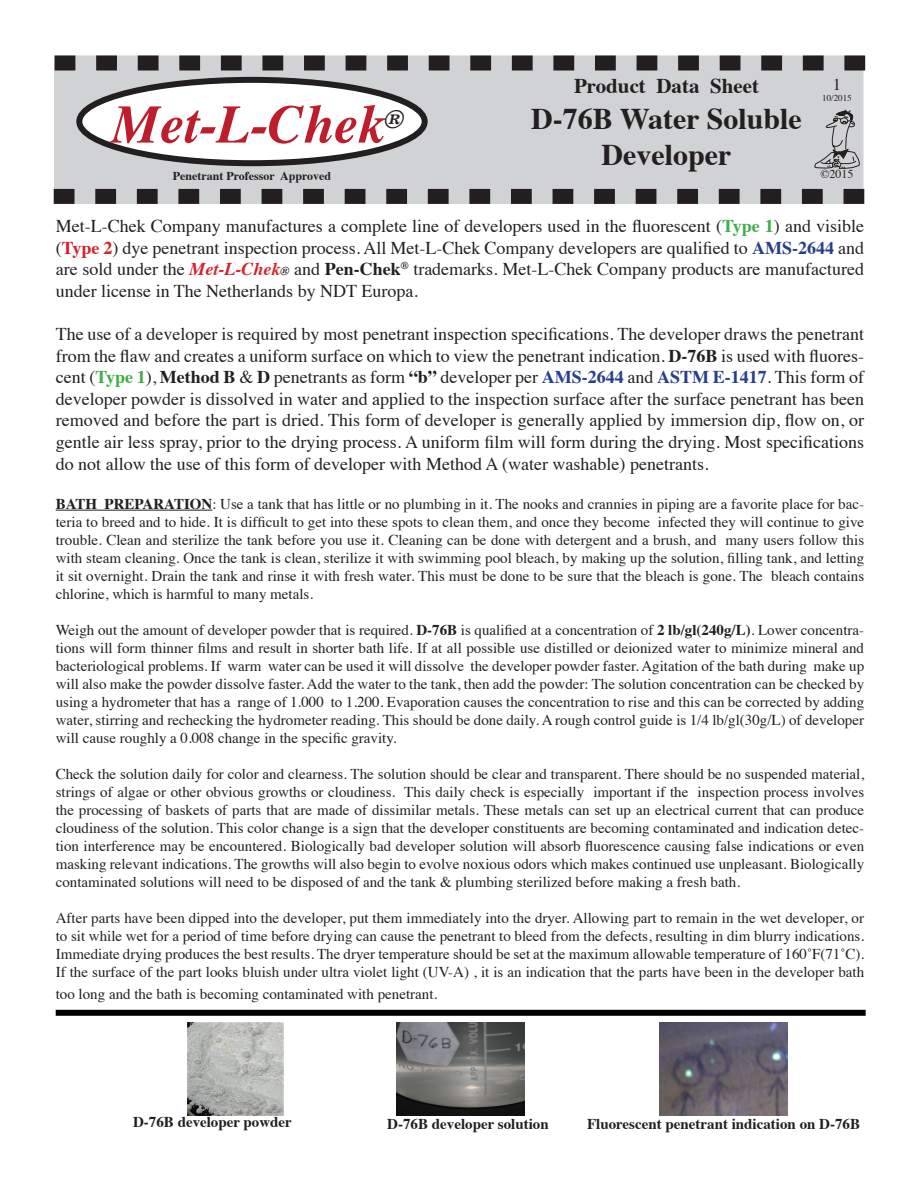
<style>
.page{position:relative;width:918px;height:1188px;background:#fff}
.page>*{position:absolute;margin:0;border:0;box-sizing:border-box;transform-origin:0 0}
.t1{font:italic 700 54px "Times";color:#be1d2c}
.t2{font:700 30px "Times";color:#231f20}
.t3{font:italic 700 26.25px "Times";color:#231f20}
.t4{font:700 21px "Times";color:#231f20}
.t5{font:18px/21.6px "Times";color:#231f20;text-align:justify}
.t6{font:16.5px "Times";color:#231f20}
.t7{font:15px/18px "Times";color:#231f20;text-align:justify}
.t8{font:700 15px "Times";color:#231f20}
.t9{font:700 12px "Times";color:#231f20}
.t10{font:12px "Times";color:#231f20}
.t11{font:9px "Times";color:#231f20}
.s1{font-weight:700;color:#40ae49}
.s2{font-weight:700;color:#d1232a}
.s3{font-weight:700;color:#253f8e}
.s4{font-weight:700;font-style:italic;color:#d1232a}
.s5{font-weight:700;font-style:italic;font-size:12px}
.s6{font-weight:700}
</style>
<div class="page">
<hr style="left:56px;top:510px;width:156px;height:1px;background:#231f20">
<div style="left:56px;top:1010px;width:810px;height:6px;background:#000"></div>
<div style="left:54px;top:55px;width:809px;height:149px;background:#d1d2d4;border:1px solid #d1d2d4"></div>
<svg style="left:55px;top:56px;width:810px;height:14px"></svg>
<div style="left:79px;top:80px;width:346px;height:83px;background:#fff;border-radius:50%"></div>
<div style="left:76px;top:77px;width:352px;height:89px;border:6px solid #231f20;border-radius:50%"></div>
<svg style="left:54px;top:189px;width:810px;height:15px"></svg>
<svg style="left:814px;top:109px;width:46px;height:60px"></svg>
<img style="left:660px;top:1022px;width:128px;height:94px">
<img style="left:397px;top:1023px;width:128px;height:93px">
<img style="left:187px;top:1023px;width:97px;height:93px">
<h1 class="t1" style="left:112px;top:74px;width:274px">Met-L-Chek</h1>
<h3 class="t3" style="left:385px;top:94px;width:21px">®</h3>
<p class="t9" style="left:173px;top:164px;width:160px">Penetrant Professor Approved</p>
<h3 class="t4" style="left:574px;top:65px;width:187px">Product Data Sheet</h3>
<h2 class="t2" style="left:531px;top:90px;width:272px">D-76B Water Soluble</h2>
<h2 class="t2" style="left:602px;top:126px;width:131px">Developer</h2>
<p class="t6" style="left:833px;top:69px;width:10px">1</p>
<p class="t11" style="left:822px;top:90px;width:31px">10/2015</p>
<p class="t10" style="left:820px;top:162px;width:35px">©2015</p>
<p class="t5" style="left:56px;top:214px;width:810px">Met-L-Chek Company manufactures a complete line of developers used in the fluorescent (<span class="s1">Type 1</span>) and visible (<span class="s2">Type 2</span>) dye penetrant inspection process. All Met-L-Chek Company developers are qualified to <span class="s3">AMS-2644</span> and are sold under the <span class="s4">Met-L-Chek</span><span class="s5">®</span> and <span class="s6">Pen-Chek</span><sup>®</sup> trademarks. Met-L-Chek Company products are manufactured under license in The Netherlands by NDT Europa.</p>
<p class="t5" style="left:56px;top:322px;width:810px">The use of a developer is required by most penetrant inspection specifications. The developer draws the penetrant from the flaw and creates a uniform surface on which to view the penetrant indication. <span class="s6">D-76B</span> is used with fluores&shy;cent (<span class="s1">Type 1</span>), <span class="s6">Method B</span> &amp; <span class="s6">D</span> penetrants as form <span class="s6">“b”</span> developer per <span class="s3">AMS-2644</span> and <span class="s3">ASTM E-1417</span>. This form of developer powder is dissolved in water and applied to the inspection surface after the surface penetrant has been removed and before the part is dried. This form of developer is generally applied by immersion dip, flow on, or gentle air less spray, prior to the drying process. A uniform film will form during the drying. Most specifications do not allow the use of this form of developer with Method A (water washable) penetrants.</p>
<p class="t7" style="left:56px;top:494px;width:810px"><span class="s6">BATH PREPARATION</span>: Use a tank that has little or no plumbing in it. The nooks and crannies in piping are a favorite place for bac&shy;teria to breed and to hide. It is difficult to get into these spots to clean them, and once they become infected they will continue to give trouble. Clean and sterilize the tank before you use it. Cleaning can be done with detergent and a brush, and many users follow this with steam cleaning. Once the tank is clean, sterilize it with swimming pool bleach, by making up the solution, filling tank, and letting it sit overnight. Drain the tank and rinse it with fresh water. This must be done to be sure that the bleach is gone. The bleach contains chlorine, which is harmful to many metals.</p>
<p class="t7" style="left:56px;top:620px;width:810px">Weigh out the amount of developer powder that is required. <span class="s6">D-76B</span> is qualified at a concentration of <span class="s6">2 lb/gl(240g/L)</span>. Lower concentra&shy;tions will form thinner films and result in shorter bath life. If at all possible use distilled or deionized water to minimize mineral and bacteriological problems. If warm water can be used it will dissolve the developer powder faster. Agitation of the bath during make up will also make the powder dissolve faster. Add the water to the tank, then add the powder: The solution concentration can be checked by using a hydrometer that has a range of 1.000 to 1.200. Evaporation causes the concentration to rise and this can be corrected by adding water, stirring and rechecking the hydrometer reading. This should be done daily. A rough control guide is 1/4 lb/gl(30g/L) of developer will cause roughly a 0.008 change in the specific gravity.</p>
<p class="t7" style="left:56px;top:764px;width:810px">Check the solution daily for color and clearness. The solution should be clear and transparent. There should be no suspended material, strings of algae or other obvious growths or cloudiness. This daily check is especially important if the inspection process involves the processing of baskets of parts that are made of dissimilar metals. These metals can set up an electrical current that can produce cloudiness of the solution. This color change is a sign that the developer constituents are becoming contaminated and indication detec&shy;tion interference may be encountered. Biologically bad developer solution will absorb fluorescence causing false indications or even masking relevant indications. The growths will also begin to evolve noxious odors which makes continued use unpleasant. Biologically contaminated solutions will need to be disposed of and the tank &amp; plumbing sterilized before making a fresh bath.</p>
<p class="t7" style="left:56px;top:908px;width:810px">After parts have been dipped into the developer, put them immediately into the dryer. Allowing part to remain in the wet developer, or to sit while wet for a period of time before drying can cause the penetrant to bleed from the defects, resulting in dim blurry indications.<br>Immediate drying produces the best results. The dryer temperature should be set at the maximum allowable temperature of 160˚F(71˚C).<br>If the surface of the part looks bluish under ultra violet light (UV-A) , it is an indication that the parts have been in the developer bath</p>
<p class="t7" style="left:56px;top:983px;width:383px">too long and the bath is becoming contaminated with penetrant.</p>
<p class="t8" style="left:133px;top:1108px;width:160px">D-76B developer powder</p>
<p class="t8" style="left:387px;top:1110px;width:163px">D-76B developer solution</p>
<p class="t8" style="left:587px;top:1109px;width:275px">Fluorescent penetrant indication on D-76B</p>
</div>
